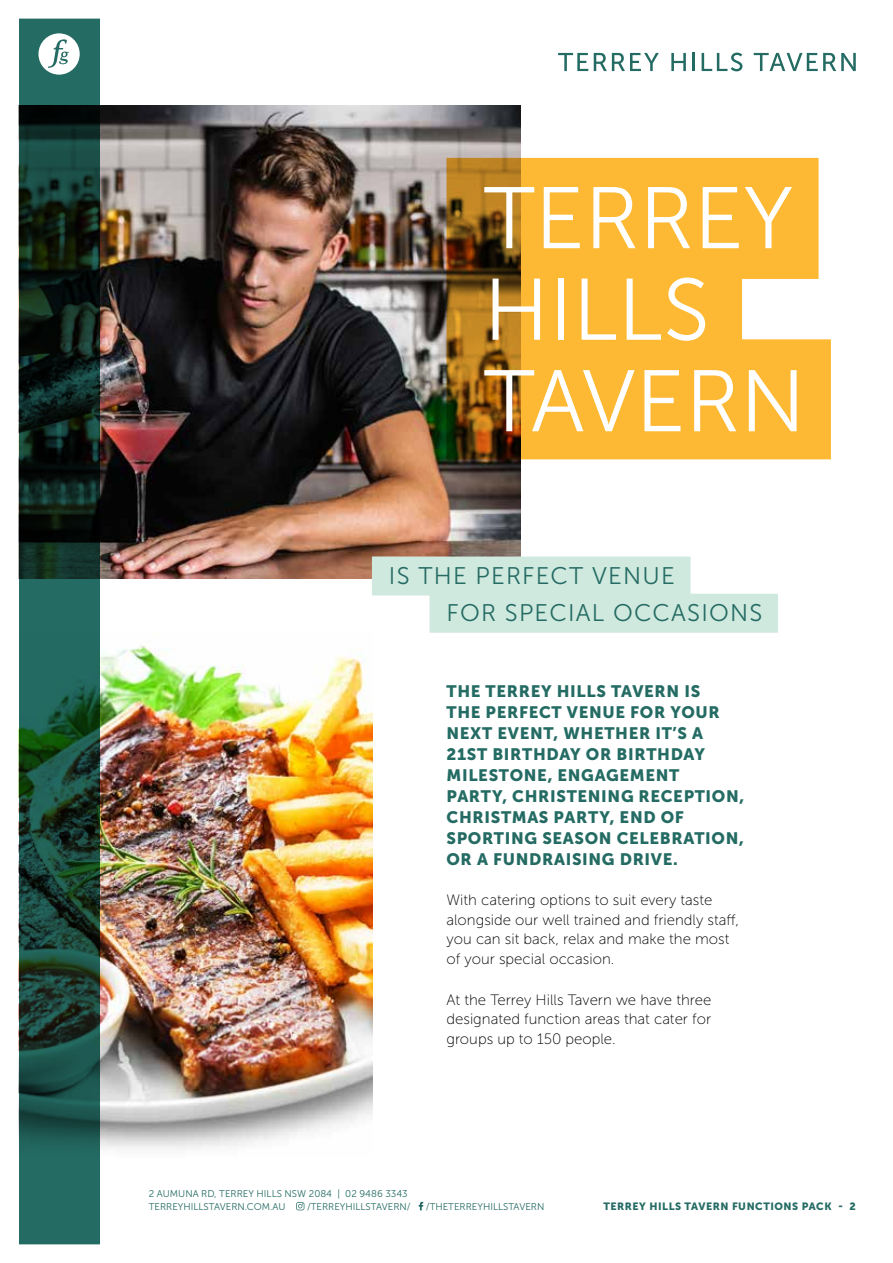
<style>
.page{position:relative;width:893px;height:1263px;background:#fff}
.page>*{position:absolute;margin:0;border:0;box-sizing:border-box;transform-origin:0 0}
.t1{font:87px/91.5px "Museo Sans 300";color:#fff}
.t2{font:24px/37.2px "Museo Sans 300";letter-spacing:.05em;color:#246b63}
.t3{font:16.5px/21px "Museo Sans 900";letter-spacing:.04em;color:#246b63}
.t4{font:15px/19.5px "Museo Sans 100";color:#000}
.t5{font:10.5px "Museo Sans 900";letter-spacing:.05em;color:#246b63}
.t6{font:9.75px/13.5px "Museo Sans 300";color:#246b63}
</style>
<div class="page">
<img style="left:18px;top:18px;width:838px;height:1227px">
<h1 class="t1" style="left:484px;top:173px;width:323px">TERREY<br>HILLS<br>TAVERN</h1>
<h2 class="t2" style="left:446px;top:557px;width:317px;text-indent:-58px">IS THE PERFECT VENUE<br>FOR SPECIAL OCCASIONS</h2>
<p class="t3" style="left:446px;top:680px;width:299px">THE TERREY HILLS TAVERN IS<br>THE PERFECT VENUE FOR YOUR<br>NEXT EVENT, WHETHER IT’S A<br>21ST BIRTHDAY OR BIRTHDAY<br>MILESTONE, ENGAGEMENT<br>PARTY, CHRISTENING RECEPTION,<br>CHRISTMAS PARTY, END OF<br>SPORTING SEASON CELEBRATION,<br>OR A FUNDRAISING DRIVE.</p>
<p class="t4" style="left:446px;top:890px;width:294px">With catering options to suit every taste alongside our well trained and friendly staff, you can sit back, relax and make the most of your special occasion.</p>
<p class="t4" style="left:446px;top:990px;width:266px;text-align:justify">At the Terrey Hills Tavern we have three designated function areas that cater for groups up to 150 people.</p>
<p class="t6" style="left:149px;top:1187px;width:260px">2 AUMUNA RD, TERREY HILLS NSW 2084 | 02 9486 3343<br>TERREYHILLSTAVERN.COM.AU</p>
<p class="t6" style="left:307px;top:1200px;width:105px">/TERREYHILLSTAVERN/</p>
<p class="t6" style="left:426px;top:1200px;width:120px">/THETERREYHILLSTAVERN</p>
<p class="t5" style="left:603px;top:1201px;width:254px">TERREY HILLS TAVERN FUNCTIONS PACK - 2</p>
</div>
